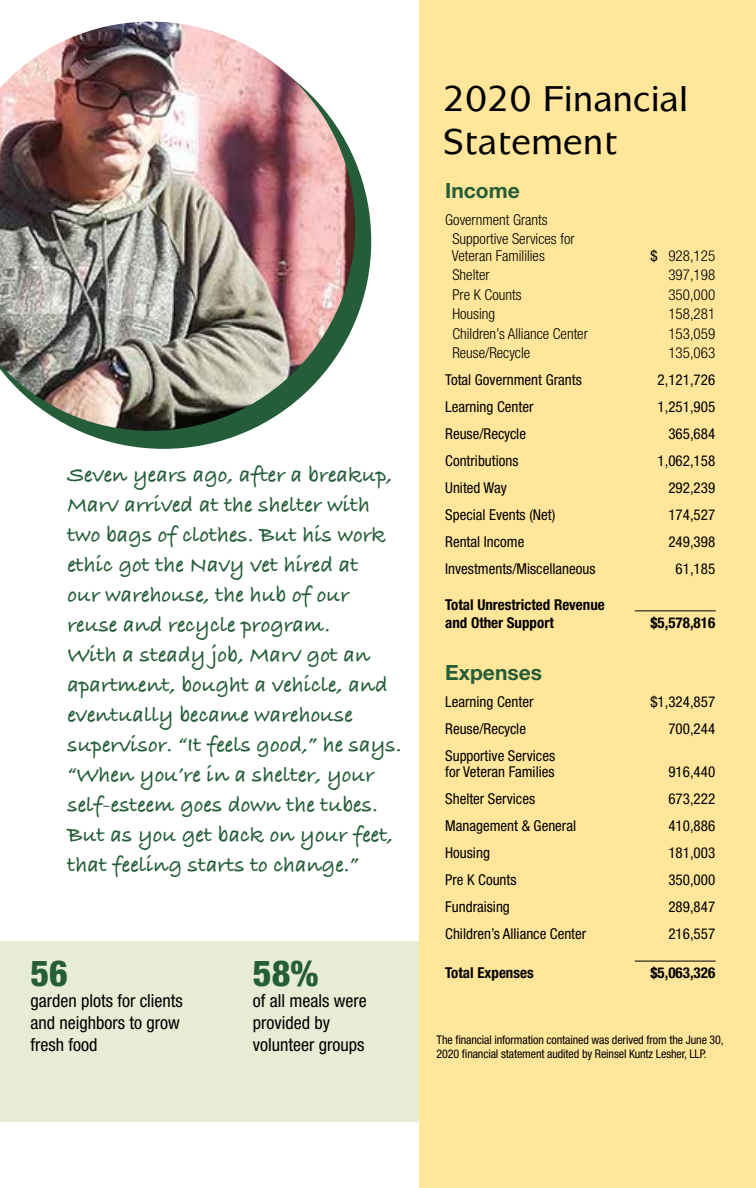
<style>
.page{position:relative;width:756px;height:1188px;background:#fff}
.page>*{position:absolute;margin:0;border:0;box-sizing:border-box;transform-origin:0 0}
.t1{font:500 36px/43.2px "Mixage IT Cby BT";color:#000}
.t2{font:800 condensed 36px "Helvetica Neue";color:#245d38}
.t3{font:700 22.5px/30px "Bradley Hand ITCTT";color:#245d38}
.t4{font:700 21px "Helvetica Neue";color:#245d38}
.t5{font:condensed 18px/21.6px "Helvetica Neue";color:#000}
.t6{font:condensed 15px/16.5px "Helvetica Neue";color:#000}
.t7{font:300 condensed 15px/19.5px "Helvetica Neue";color:#000}
.t8{font:700 condensed 15px/18px "Helvetica Neue";color:#000}
.t9{font:condensed 12px/13.5px "Helvetica Neue";letter-spacing:-.01em;color:#000}
.s1{font-weight:400}
</style>
<div class="page">
<div style="left:0;top:941px;width:452px;height:181px;background:#e7edd4"></div>
<div style="left:419px;top:0;width:337px;height:1188px;background:#ffe69a"></div>
<hr style="left:635px;top:961px;width:81px;height:1px;background:#000">
<hr style="left:635px;top:610px;width:81px;height:1px;background:#000">
<svg style="left:79px;top:161px;width:292px;height:288px"></svg>
<img style="left:0;top:22px;width:355px;height:409px">
<p class="t3" style="left:68px;top:459px;width:336px">Seven years ago, after a breakup,<br>Marv arrived at the shelter with two bags of clothes. But his work ethic got the Navy vet hired at<br>our warehouse, the hub of our reuse and recycle program.<br>With a steady job, Marv got an apartment, bought a vehicle, and eventually became warehouse supervisor. “It feels good,” he says. “When you’re in a shelter, your self-esteem goes down the tubes.<br>But as you get back on your feet, that feeling starts to change.”</p>
<h1 class="t2" style="left:31px;top:951px;width:39px">56</h1>
<p class="t5" style="left:31px;top:990px;width:154px">garden plots for clients and neighbors to grow fresh food</p>
<h1 class="t2" style="left:253px;top:951px;width:67px">58%</h1>
<p class="t5" style="left:253px;top:990px;width:115px">of all meals were provided by volunteer groups</p>
<h1 class="t1" style="left:443px;top:76px;width:247px">2020 Financial<br>Statement</h1>
<h3 class="t4" style="left:445px;top:177px;width:76px">Income</h3>
<p class="t7" style="left:452px;top:210px;width:124px;text-indent:-7px">Government Grants<br>Supportive Services for</p>
<p class="t7" style="left:452px;top:246px;width:94px">Veteran Famililies</p>
<p class="t7" style="left:650px;top:246px;width:66px"><span class="s1">$</span> 928,125</p>
<p class="t7" style="left:452px;top:265px;width:39px">Shelter</p>
<p class="t7" style="left:668px;top:265px;width:48px">397,198</p>
<p class="t7" style="left:452px;top:285px;width:71px">Pre K Counts</p>
<p class="t7" style="left:668px;top:285px;width:48px">350,000</p>
<p class="t7" style="left:452px;top:304px;width:44px">Housing</p>
<p class="t7" style="left:668px;top:304px;width:48px">158,281</p>
<p class="t7" style="left:452px;top:324px;width:137px">Children’s Alliance Center</p>
<p class="t7" style="left:668px;top:324px;width:48px">153,059</p>
<p class="t7" style="left:452px;top:343px;width:79px">Reuse/Recycle</p>
<p class="t7" style="left:668px;top:343px;width:48px">135,063</p>
<p class="t6" style="left:445px;top:372px;width:138px">Total Government Grants</p>
<p class="t6" style="left:658px;top:372px;width:59px">2,121,726</p>
<p class="t6" style="left:445px;top:399px;width:90px">Learning Center</p>
<p class="t6" style="left:658px;top:399px;width:59px">1,251,905</p>
<p class="t6" style="left:445px;top:426px;width:82px">Reuse/Recycle</p>
<p class="t6" style="left:668px;top:426px;width:48px">365,684</p>
<p class="t6" style="left:445px;top:453px;width:75px">Contributions</p>
<p class="t6" style="left:658px;top:453px;width:59px">1,062,158</p>
<p class="t6" style="left:445px;top:480px;width:63px">United Way</p>
<p class="t6" style="left:668px;top:480px;width:48px">292,239</p>
<p class="t6" style="left:445px;top:507px;width:112px">Special Events (Net)</p>
<p class="t6" style="left:668px;top:507px;width:48px">174,527</p>
<p class="t6" style="left:445px;top:534px;width:81px">Rental Income</p>
<p class="t6" style="left:668px;top:534px;width:48px">249,398</p>
<p class="t6" style="left:445px;top:561px;width:152px">Investments/Miscellaneous</p>
<p class="t6" style="left:676px;top:561px;width:41px">61,185</p>
<p class="t8" style="left:445px;top:596px;width:161px">Total Unrestricted Revenue and Other Support</p>
<p class="t8" style="left:650px;top:614px;width:66px">$5,578,816</p>
<h3 class="t4" style="left:445px;top:659px;width:98px">Expenses</h3>
<p class="t6" style="left:445px;top:693px;width:90px">Learning Center</p>
<p class="t6" style="left:650px;top:693px;width:66px">$1,324,857</p>
<p class="t6" style="left:445px;top:720px;width:82px">Reuse/Recycle</p>
<p class="t6" style="left:668px;top:720px;width:48px">700,244</p>
<p class="t6" style="left:445px;top:747px;width:111px">Supportive Services for Veteran Families</p>
<p class="t6" style="left:668px;top:764px;width:48px">916,440</p>
<p class="t6" style="left:445px;top:791px;width:91px">Shelter Services</p>
<p class="t6" style="left:668px;top:791px;width:48px">673,222</p>
<p class="t6" style="left:445px;top:818px;width:132px">Management &amp; General</p>
<p class="t6" style="left:668px;top:818px;width:48px">410,886</p>
<p class="t6" style="left:445px;top:845px;width:46px">Housing</p>
<p class="t6" style="left:668px;top:845px;width:48px">181,003</p>
<p class="t6" style="left:445px;top:872px;width:73px">Pre K Counts</p>
<p class="t6" style="left:668px;top:872px;width:48px">350,000</p>
<p class="t6" style="left:445px;top:899px;width:66px">Fundraising</p>
<p class="t6" style="left:668px;top:899px;width:48px">289,847</p>
<p class="t6" style="left:445px;top:926px;width:143px">Children’s Alliance Center</p>
<p class="t6" style="left:668px;top:926px;width:48px">216,557</p>
<p class="t8" style="left:445px;top:964px;width:90px">Total Expenses</p>
<p class="t8" style="left:650px;top:964px;width:66px">$5,063,326</p>
<p class="t9" style="left:437px;top:1033px;width:289px">The financial information contained was derived from the June 30,<br>2020 financial statement audited by Reinsel Kuntz Lesher, LLP.</p>
</div>
